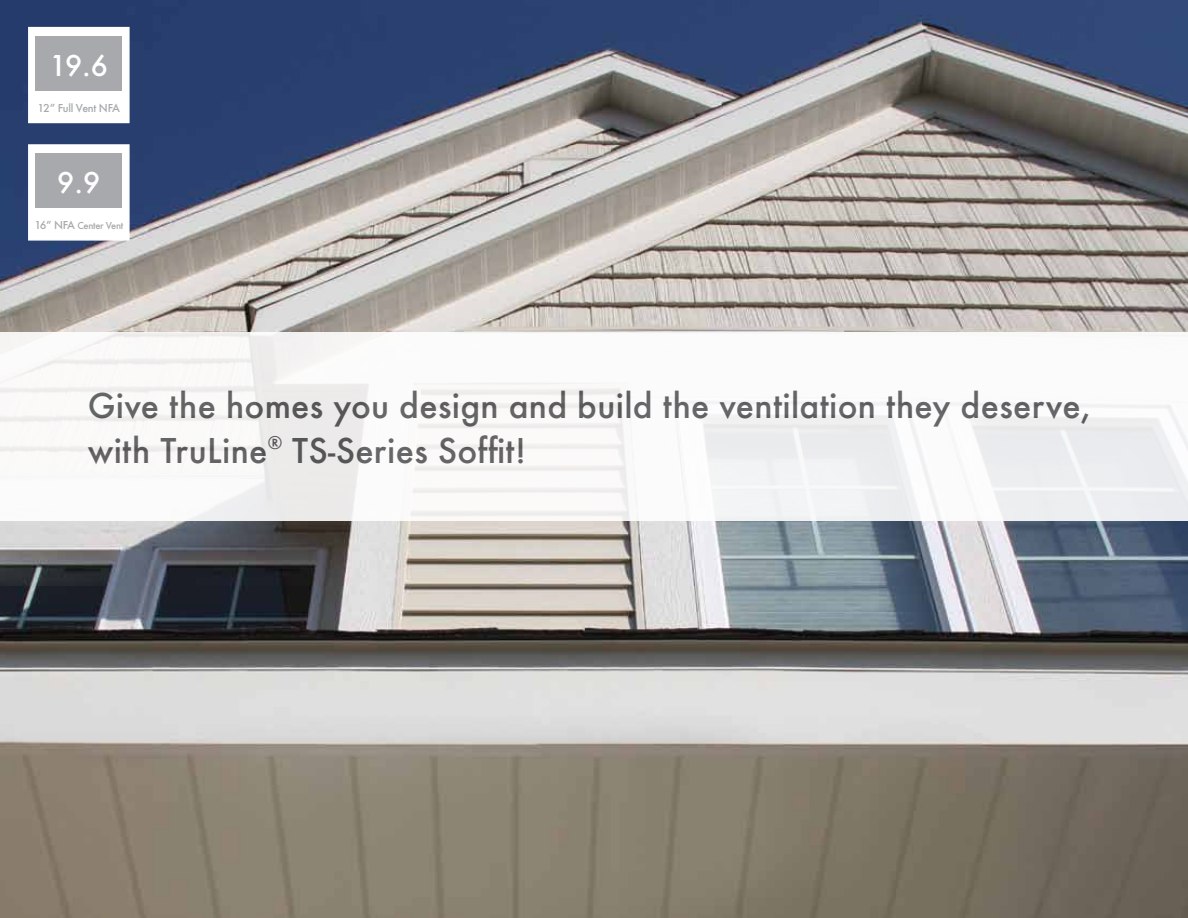
<style>
.page{position:relative;width:1188px;height:918px;background:#fff}
.page>*{position:absolute;margin:0;border:0;box-sizing:border-box;transform-origin:0 0}
.t1{font:500 37.5px/45px "Futura T";letter-spacing:.01em;color:#58595b}
.t2{font:500 31.5px "Futura T";color:#fff}
.t3{font:500 12px "Futura T";letter-spacing:-.02em;color:#a7a9ac}
.t4{font:500 10.5px "Futura T";letter-spacing:-.03em;color:#a7a9ac}
.s1{font-size:12px}
</style>
<div class="page">
<img style="left:0;top:0;width:1188px;height:918px">
<div style="left:0;top:332px;width:1188px;height:189px;background:linear-gradient(to right,#f8f7f6,#f5f5f6)"></div>
<div style="left:28px;top:27px;width:102px;height:96px;background:#fff;border:2px solid #fff"></div>
<div style="left:36px;top:36px;width:86px;height:55px;background:#a7a9ac"></div>
<div style="left:28px;top:144px;width:102px;height:97px;background:#fff;border:2px solid #fff"></div>
<div style="left:36px;top:154px;width:86px;height:54px;background:#a7a9ac"></div>
<p class="t2" style="left:49px;top:47px;width:61px">19.6</p>
<p class="t3" style="left:38px;top:101px;width:84px">12” Full Vent NFA</p>
<p class="t2" style="left:57px;top:164px;width:45px">9.9</p>
<p class="t4" style="left:34px;top:220px;width:90px"><span class="s1">16” NFA</span> Center Vent</p>
<p class="t1" style="left:88px;top:383px;width:1004px">Give the homes you design and build the ventilation they deserve, with TruLine<sup>®</sup> TS-Series Soffit!</p>
</div>
